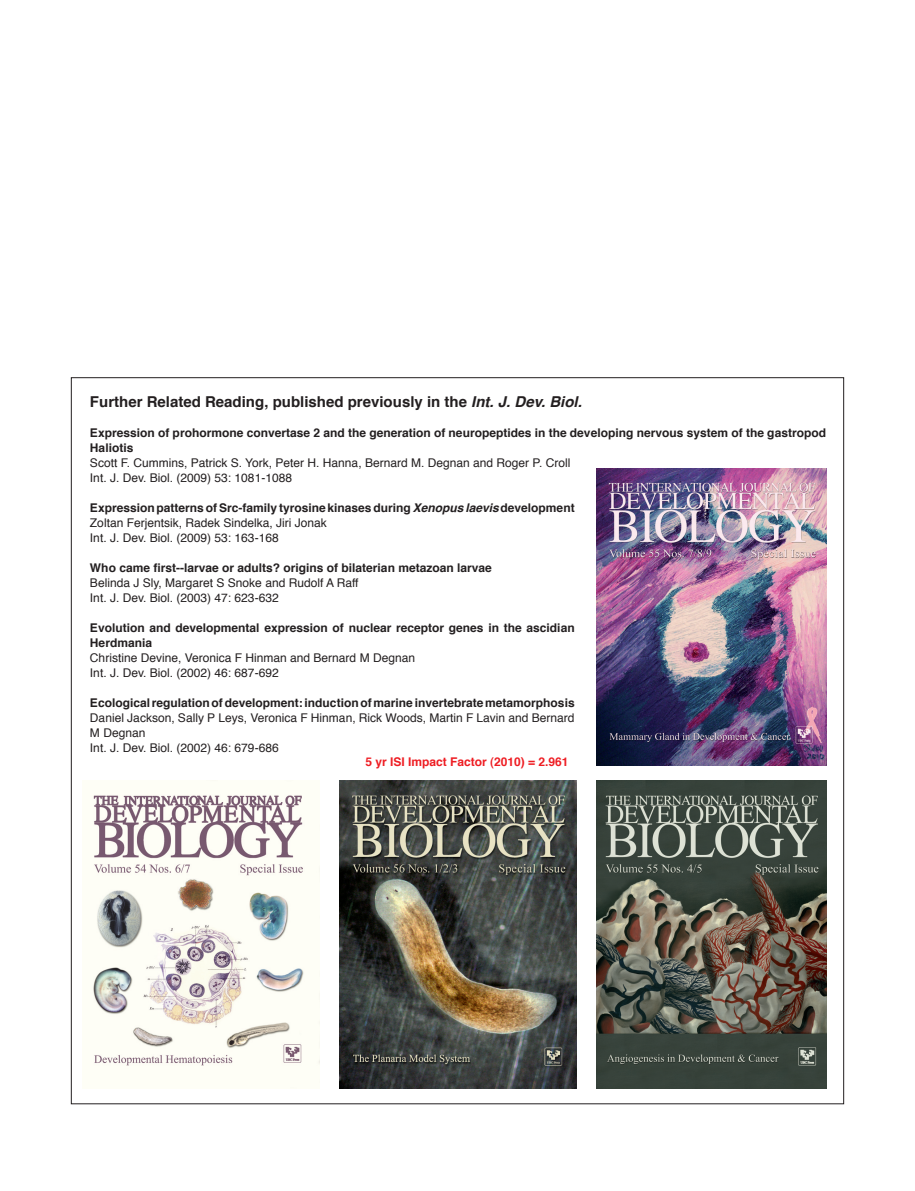
<style>
.page{position:relative;width:915px;height:1191px;background:#fff}
.page>*{position:absolute;margin:0;border:0;box-sizing:border-box;transform-origin:0 0}
._0-TitleSmall-2{font:700 15px "Helvetica";color:#231f20}
._0-RelatedArticles{font:12px/15px "Helvetica";color:#231f20}
._0-RelatedArticles-2{font:700 12px/15px "Helvetica";color:#231f20}
._0-TitleSmall-2-2{font:700 12px "Helvetica";color:#ee1d23}
.s1{font-style:italic}
</style>
<div class="page">
<img style="left:596px;top:780px;width:229px;height:308px">
<img style="left:596px;top:468px;width:229px;height:297px">
<img style="left:339px;top:780px;width:237px;height:308px">
<img style="left:93px;top:780px;width:226px;height:308px">
<p class="_0-TitleSmall-2" style="left:90px;top:389px;width:493px">Further Related Reading, published previously in the <span class="s1">Int. J. Dev. Biol.</span></p>
<p class="_0-RelatedArticles-2" style="left:90px;top:425px;width:737px">Expression of prohormone convertase 2 and the generation of neuropeptides in the developing nervous system of the gastropod<br>Haliotis</p>
<p class="_0-RelatedArticles" style="left:90px;top:456px;width:481px">Scott F. Cummins, Patrick S. York, Peter H. Hanna, Bernard M. Degnan and Roger P. Croll</p>
<p class="_0-RelatedArticles" style="left:90px;top:471px;width:203px">Int. J. Dev. Biol. (2009) 53: 1081-1088</p>
<p class="_0-RelatedArticles-2" style="left:90px;top:501px;width:486px">Expression patterns of Src-family tyrosine kinases during <span class="s1">Xenopus laevis</span> development</p>
<p class="_0-RelatedArticles" style="left:90px;top:516px;width:238px">Zoltan Ferjentsik, Radek Sindelka, Jiri Jonak</p>
<p class="_0-RelatedArticles" style="left:90px;top:531px;width:190px">Int. J. Dev. Biol. (2009) 53: 163-168</p>
<p class="_0-RelatedArticles-2" style="left:90px;top:561px;width:403px">Who came first--larvae or adults? origins of bilaterian metazoan larvae</p>
<p class="_0-RelatedArticles" style="left:90px;top:576px;width:270px">Belinda J Sly, Margaret S Snoke and Rudolf A Raff</p>
<p class="_0-RelatedArticles" style="left:90px;top:591px;width:190px">Int. J. Dev. Biol. (2003) 47: 623-632</p>
<p class="_0-RelatedArticles-2" style="left:90px;top:621px;width:486px">Evolution and developmental expression of nuclear receptor genes in the ascidian<br>Herdmania</p>
<p class="_0-RelatedArticles" style="left:90px;top:651px;width:326px">Christine Devine, Veronica F Hinman and Bernard M Degnan</p>
<p class="_0-RelatedArticles" style="left:90px;top:666px;width:190px">Int. J. Dev. Biol. (2002) 46: 687-692</p>
<p class="_0-RelatedArticles-2" style="left:90px;top:696px;width:486px">Ecological regulation of development: induction of marine invertebrate metamorphosis</p>
<p class="_0-RelatedArticles" style="left:90px;top:711px;width:486px">Daniel Jackson, Sally P Leys, Veronica F Hinman, Rick Woods, Martin F Lavin and Bernard<br>M Degnan</p>
<p class="_0-RelatedArticles" style="left:90px;top:741px;width:190px">Int. J. Dev. Biol. (2002) 46: 679-686</p>
<p class="_0-TitleSmall-2-2" style="left:365px;top:752px;width:205px">5 yr ISI Impact Factor (2010) = 2.961</p>
</div>
